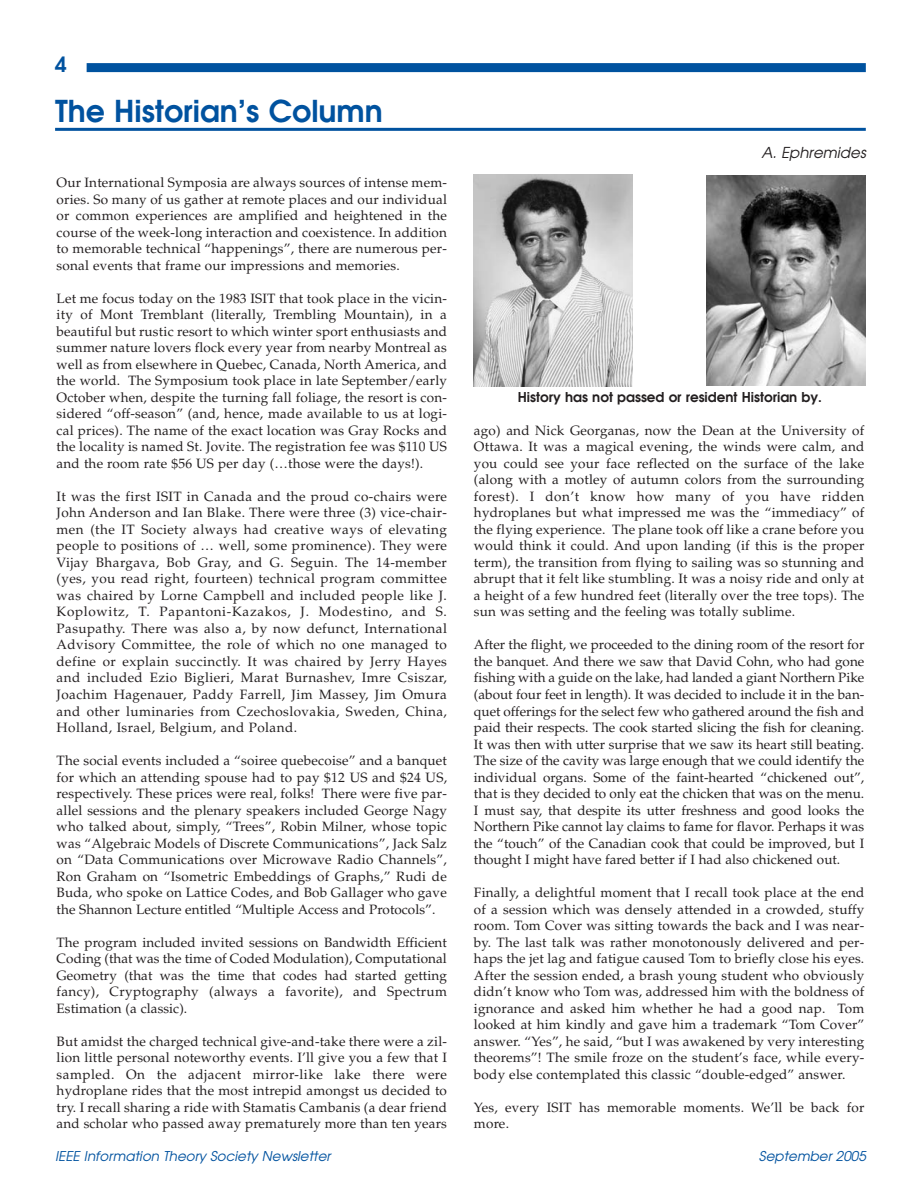
<style>
.page{position:relative;width:917px;height:1189px;background:#fff}
.page>*{position:absolute;margin:0;border:0;box-sizing:border-box;transform-origin:0 0}
.t1{font:600 30px "Avant Garde";color:#00529f}
.t2{font:600 21px "Avant Garde";color:#00529f}
.t3{font:italic 15px "Avant Garde";color:#231f20}
.t4{font:13.5px/16.5px "Palatino";letter-spacing:.015em;color:#231f20;text-align:justify}
.t5{font:italic 13.5px "Avant Garde";color:#00529f}
.t6{font:600 13.5px "Avant Garde";color:#231f20}
</style>
<div class="page">
<svg style="left:55px;top:63px;width:811px;height:324px"></svg>
<h2 class="t2" style="left:55px;top:57px;width:13px">4</h2>
<h1 class="t1" style="left:55px;top:100px;width:329px">The Historian’s Column</h1>
<p class="t4" style="left:57px;top:176px;width:392px">Our International Symposia are always sources of intense mem&shy;ories. So many of us gather at remote places and our individual or common experiences are amplified and heightened in the course of the week-long interaction and coexistence. In addition to memorable technical “happenings”, there are numerous per&shy;sonal events that frame our impressions and memories.</p>
<p class="t4" style="left:57px;top:291px;width:392px">Let me focus today on the 1983 ISIT that took place in the vicin&shy;ity of Mont Tremblant (literally, Trembling Mountain), in a beautiful but rustic resort to which winter sport enthusiasts and summer nature lovers flock every year from nearby Montreal as well as from elsewhere in Quebec, Canada, North America, and the world. The Symposium took place in late September/early October when, despite the turning fall foliage, the resort is con&shy;sidered “off-season” (and, hence, made available to us at logi&shy;cal prices). The name of the exact location was Gray Rocks and the locality is named St. Jovite. The registration fee was $110 US and the room rate $56 US per day (…those were the days!).</p>
<p class="t4" style="left:57px;top:489px;width:392px">It was the first ISIT in Canada and the proud co-chairs were John Anderson and Ian Blake. There were three (3) vice-chair&shy;men (the IT Society always had creative ways of elevating people to positions of … well, some prominence). They were Vijay Bhargava, Bob Gray, and G. Seguin. The 14-member (yes, you read right, fourteen) technical program committee was chaired by Lorne Campbell and included people like J.<br>Koplowitz, T. Papantoni-Kazakos, J. Modestino, and S.<br>Pasupathy. There was also a, by now defunct, International Advisory Committee, the role of which no one managed to define or explain succinctly. It was chaired by Jerry Hayes and included Ezio Biglieri, Marat Burnashev, Imre Csiszar, Joachim Hagenauer, Paddy Farrell, Jim Massey, Jim Omura and other luminaries from Czechoslovakia, Sweden, China, Holland, Israel, Belgium, and Poland.</p>
<p class="t4" style="left:57px;top:753px;width:392px">The social events included a “soiree quebecoise” and a banquet for which an attending spouse had to pay $12 US and $24 US, respectively. These prices were real, folks! There were five par&shy;allel sessions and the plenary speakers included George Nagy who talked about, simply, “Trees”, Robin Milner, whose topic was “Algebraic Models of Discrete Communications”, Jack Salz on “Data Communications over Microwave Radio Channels”, Ron Graham on “Isometric Embeddings of Graphs,” Rudi de Buda, who spoke on Lattice Codes, and Bob Gallager who gave the Shannon Lecture entitled “Multiple Access and Protocols”.</p>
<p class="t4" style="left:57px;top:935px;width:392px">The program included invited sessions on Bandwidth Efficient Coding (that was the time of Coded Modulation), Computational Geometry (that was the time that codes had started getting fancy), Cryptography (always a favorite), and Spectrum Estimation (a classic).</p>
<p class="t4" style="left:57px;top:1034px;width:392px">But amidst the charged technical give-and-take there were a zil&shy;lion little personal noteworthy events. I’ll give you a few that I sampled. On the adjacent mirror-like lake there were hydroplane rides that the most intrepid amongst us decided to try. I recall sharing a ride with Stamatis Cambanis (a dear friend and scholar who passed away prematurely more than ten years</p>
<p class="t3" style="left:761px;top:147px;width:106px">A. Ephremides</p>
<p class="t6" style="left:517px;top:392px;width:306px">History has not passed or resident Historian by.</p>
<p class="t4" style="left:474px;top:423px;width:392px">ago) and Nick Georganas, now the Dean at the University of Ottawa. It was a magical evening, the winds were calm, and you could see your face reflected on the surface of the lake (along with a motley of autumn colors from the surrounding forest). I don’t know how many of you have ridden hydroplanes but what impressed me was the “immediacy” of the flying experience. The plane took off like a crane before you would think it could. And upon landing (if this is the proper term), the transition from flying to sailing was so stunning and abrupt that it felt like stumbling. It was a noisy ride and only at a height of a few hundred feet (literally over the tree tops). The sun was setting and the feeling was totally sublime.</p>
<p class="t4" style="left:474px;top:638px;width:392px">After the flight, we proceeded to the dining room of the resort for the banquet. And there we saw that David Cohn, who had gone fishing with a guide on the lake, had landed a giant Northern Pike (about four feet in length). It was decided to include it in the ban&shy;quet offerings for the select few who gathered around the fish and paid their respects. The cook started slicing the fish for cleaning.<br>It was then with utter surprise that we saw its heart still beating.<br>The size of the cavity was large enough that we could identify the individual organs. Some of the faint-hearted “chickened out”, that is they decided to only eat the chicken that was on the menu.<br>I must say, that despite its utter freshness and good looks the Northern Pike cannot lay claims to fame for flavor. Perhaps it was the “touch” of the Canadian cook that could be improved, but I thought I might have fared better if I had also chickened out.</p>
<p class="t4" style="left:474px;top:885px;width:392px">Finally, a delightful moment that I recall took place at the end of a session which was densely attended in a crowded, stuffy room. Tom Cover was sitting towards the back and I was near&shy;by. The last talk was rather monotonously delivered and per&shy;haps the jet lag and fatigue caused Tom to briefly close his eyes.<br>After the session ended, a brash young student who obviously didn’t know who Tom was, addressed him with the boldness of ignorance and asked him whether he had a good nap. Tom looked at him kindly and gave him a trademark “Tom Cover” answer. “Yes”, he said, “but I was awakened by very interesting theorems”! The smile froze on the student’s face, while every&shy;body else contemplated this classic “double-edged” answer.</p>
<p class="t4" style="left:474px;top:1100px;width:392px">Yes, every ISIT has memorable moments. We’ll be back for more.</p>
<p class="t5" style="left:55px;top:1151px;width:277px">IEEE Information Theory Society Newsletter</p>
<p class="t5" style="left:758px;top:1151px;width:108px">September 2005</p>
</div>
